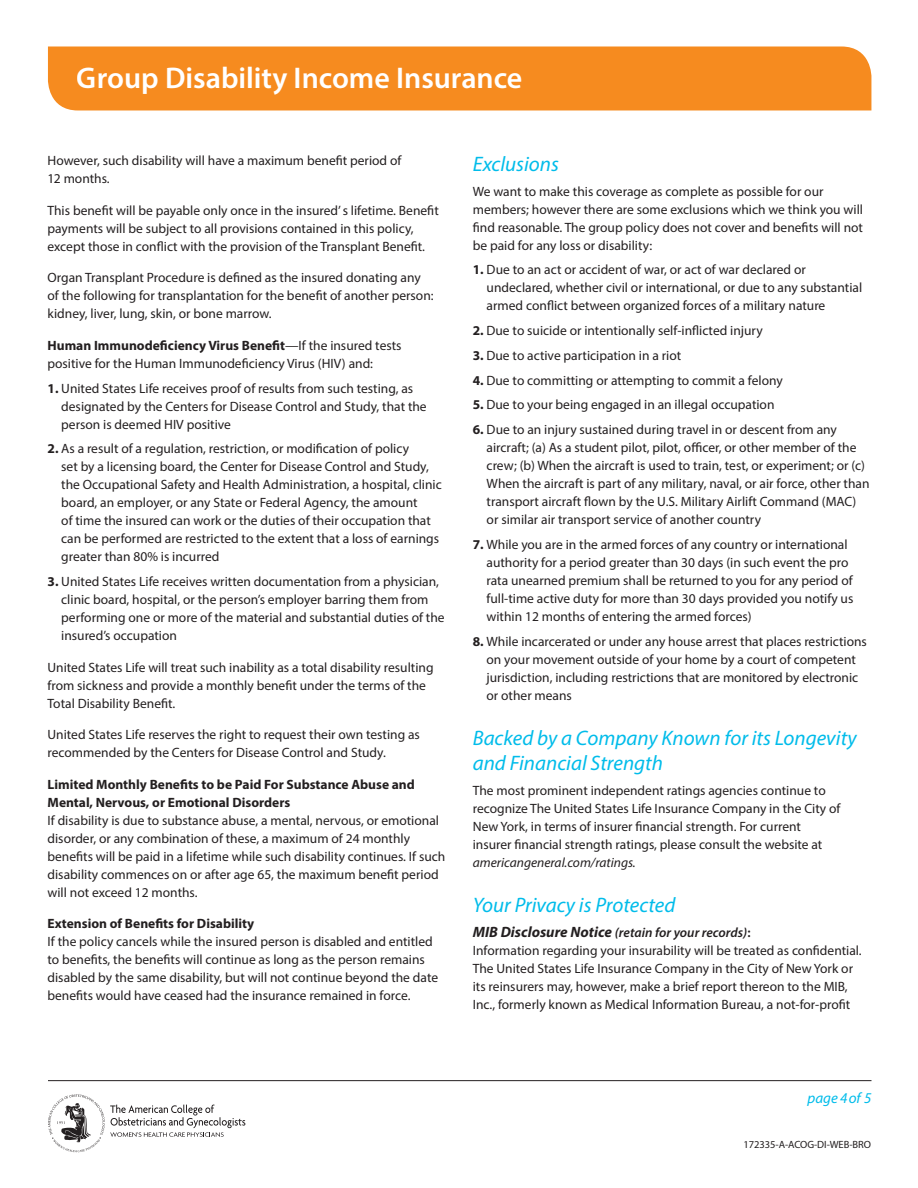
<style>
.page{position:relative;width:918px;height:1188px;background:#fff}
.page>*{position:absolute;margin:0;border:0;box-sizing:border-box;transform-origin:0 0}
.t1{font:600 30px "Myriad Pro";color:#fff}
.t2{font:italic 21px/25.2px "Myriad Pro";color:#01bcea}
.t3{font:italic 15px "Myriad Pro";color:#01bcea}
.t4{font:13.5px/18px "Myriad Pro";color:#231f20}
.t5{font:italic 600 13.5px "Myriad Pro";color:#231f20}
.t6{font:10.5px "Myriad Pro";letter-spacing:-.005em;color:#231f20}
.s1{font-weight:700}
.s2{font-style:italic}
.s3{font-weight:700;font-size:15px}
.s4{font-style:normal}
</style>
<div class="page">
<svg style="left:48px;top:1094px;width:197px;height:58px"></svg>
<hr style="left:48px;top:1080px;width:824px;height:1px;background:#231f20">
<div style="left:48px;top:46px;width:823px;height:64px;background:#f68b1f"></div>
<h1 class="t1" style="left:77px;top:59px;width:447px">Group Disability Income Insurance</h1>
<p class="t4" style="left:48px;top:152px;width:355px">However, such disability will have a maximum benefit period of<br>12 months.</p>
<p class="t4" style="left:48px;top:201px;width:393px">This benefit will be payable only once in the insured’ s lifetime. Benefit payments will be subject to all provisions contained in this policy, except those in conflict with the provision of the Transplant Benefit.</p>
<p class="t4" style="left:48px;top:269px;width:388px">Organ Transplant Procedure is defined as the insured donating any of the following for transplantation for the benefit of another person: kidney, liver, lung, skin, or bone marrow.</p>
<p class="t4" style="left:48px;top:336px;width:356px"><span class="s1">Human Immunodeficiency Virus Benefit</span>—If the insured tests positive for the Human Immunodeficiency Virus (HIV) and:</p>
<p class="t4" style="left:61px;top:379px;width:367px;text-indent:-14px"><span class="s1">1.</span> United States Life receives proof of results from such testing, as designated by the Centers for Disease Control and Study, that the person is deemed HIV positive</p>
<p class="t4" style="left:61px;top:440px;width:382px;text-indent:-14px"><span class="s1">2.</span> As a result of a regulation, restriction, or modification of policy<br>set by a licensing board, the Center for Disease Control and Study, the Occupational Safety and Health Administration, a hospital, clinic board, an employer, or any State or Federal Agency, the amount<br>of time the insured can work or the duties of their occupation that can be performed are restricted to the extent that a loss of earnings greater than 80% is incurred</p>
<p class="t4" style="left:61px;top:572px;width:385px;text-indent:-14px"><span class="s1">3.</span> United States Life receives written documentation from a physician, clinic board, hospital, or the person’s employer barring them from performing one or more of the material and substantial duties of the insured’s occupation</p>
<p class="t4" style="left:48px;top:658px;width:387px">United States Life will treat such inability as a total disability resulting from sickness and provide a monthly benefit under the terms of the<br>Total Disability Benefit.</p>
<p class="t4" style="left:48px;top:725px;width:374px">United States Life reserves the right to request their own testing as recommended by the Centers for Disease Control and Study.</p>
<p class="t4" style="left:48px;top:775px;width:399px"><span class="s1">Limited Monthly Benefits to be Paid For Substance Abuse and Mental, Nervous, or Emotional Disorders<br></span>If disability is due to substance abuse, a mental, nervous, or emotional disorder, or any combination of these, a maximum of 24 monthly benefits will be paid in a lifetime while such disability continues. If such disability commences on or after age 65, the maximum benefit period will not exceed 12 months.</p>
<p class="t4" style="left:48px;top:914px;width:392px"><span class="s1">Extension of Benefits for Disability<br></span>If the policy cancels while the insured person is disabled and entitled to benefits, the benefits will continue as long as the person remains disabled by the same disability, but will not continue beyond the date benefits would have ceased had the insurance remained in force.</p>
<p class="t2" style="left:473px;top:151px;width:88px">Exclusions</p>
<p class="t4" style="left:473px;top:182px;width:392px">We want to make this coverage as complete as possible for our members; however there are some exclusions which we think you will find reasonable. The group policy does not cover and benefits will not be paid for any loss or disability:</p>
<p class="t4" style="left:487px;top:261px;width:377px;text-indent:-14px"><span class="s1">1.</span> Due to an act or accident of war, or act of war declared or undeclared, whether civil or international, or due to any substantial armed conflict between organized forces of a military nature</p>
<p class="t4" style="left:473px;top:321px;width:291px"><span class="s1">2.</span> Due to suicide or intentionally self-inflicted injury</p>
<p class="t4" style="left:473px;top:346px;width:210px"><span class="s1">3.</span> Due to active participation in a riot</p>
<p class="t4" style="left:473px;top:371px;width:311px"><span class="s1">4.</span> Due to committing or attempting to commit a felony</p>
<p class="t4" style="left:473px;top:396px;width:303px"><span class="s1">5.</span> Due to your being engaged in an illegal occupation</p>
<p class="t4" style="left:487px;top:420px;width:384px;text-indent:-14px"><span class="s1">6.</span> Due to an injury sustained during travel in or descent from any aircraft; (a) As a student pilot, pilot, officer, or other member of the crew; (b) When the aircraft is used to train, test, or experiment; or (c)<br>When the aircraft is part of any military, naval, or air force, other than transport aircraft flown by the U.S. Military Airlift Command (MAC) or similar air transport service of another country</p>
<p class="t4" style="left:487px;top:535px;width:368px;text-indent:-14px"><span class="s1">7.</span> While you are in the armed forces of any country or international authority for a period greater than 30 days (in such event the pro rata unearned premium shall be returned to you for any period of full-time active duty for more than 30 days provided you notify us within 12 months of entering the armed forces)</p>
<p class="t4" style="left:487px;top:632px;width:382px;text-indent:-14px"><span class="s1">8.</span> While incarcerated or under any house arrest that places restrictions on your movement outside of your home by a court of competent jurisdiction, including restrictions that are monitored by electronic or other means</p>
<p class="t2" style="left:473px;top:725px;width:385px">Backed by a Company Known for its Longevity and Financial Strength</p>
<p class="t4" style="left:473px;top:781px;width:369px">The most prominent independent ratings agencies continue to recognize The United States Life Insurance Company in the City of New York, in terms of insurer financial strength. For current insurer financial strength ratings, please consult the website at <span class="s2">americangeneral.com/ratings.</span></p>
<p class="t2" style="left:473px;top:892px;width:204px">Your Privacy is Protected</p>
<p class="t5" style="left:473px;top:924px;width:279px"><span class="s3">MIB Disclosure Notice</span> (retain for your records)<span class="s4">:</span></p>
<p class="t4" style="left:473px;top:941px;width:390px">Information regarding your insurability will be treated as confidential.<br>The United States Life Insurance Company in the City of New York or its reinsurers may, however, make a brief report thereon to the MIB, Inc., formerly known as Medical Information Bureau, a not-for-profit</p>
<p class="t3" style="left:808px;top:1089px;width:65px">page 4 of 5</p>
<p class="t6" style="left:744px;top:1138px;width:129px">172335-A-ACOG-DI-WEB-BRO</p>
</div>
